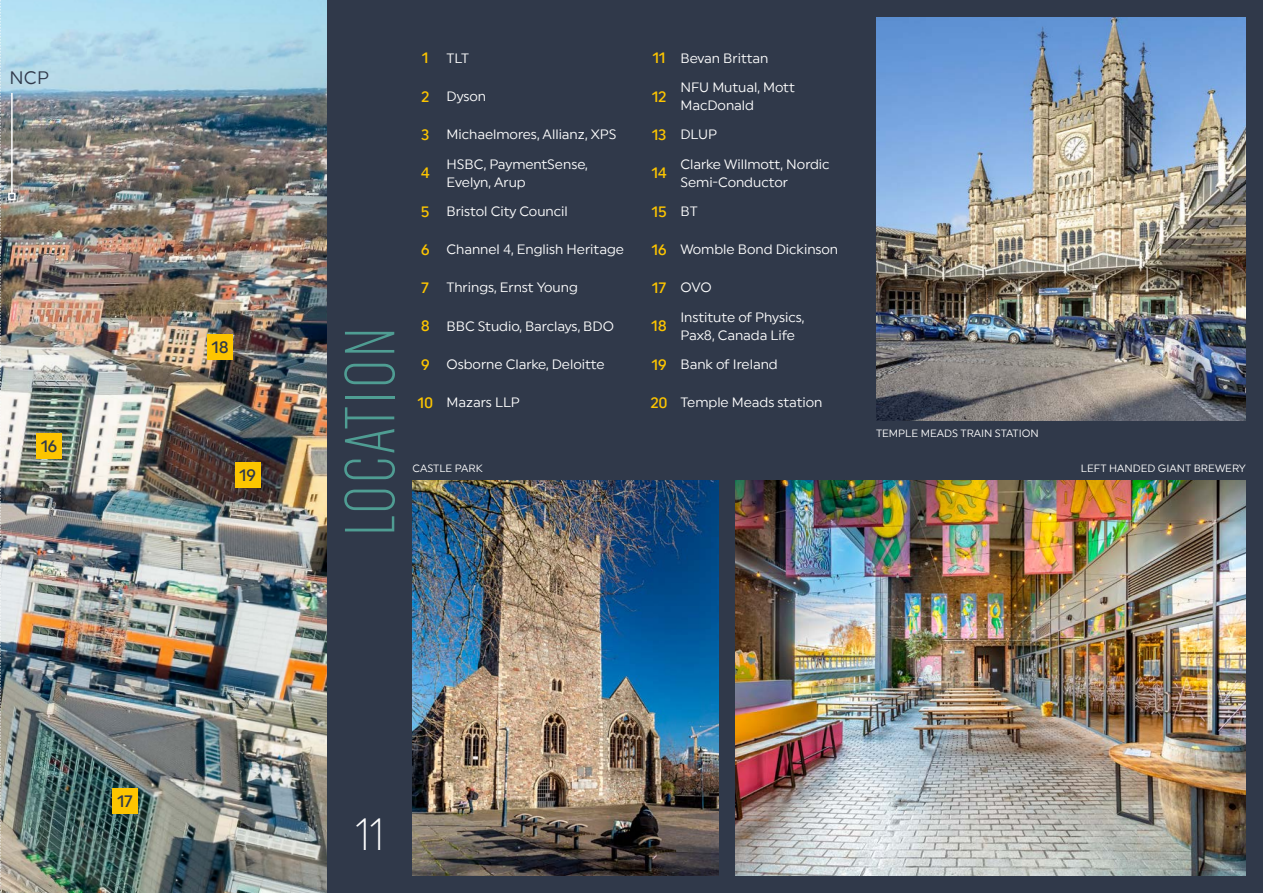
<style>
.page{position:relative;width:1263px;height:893px;background:#fff}
.page>*{position:absolute;margin:0;border:0;box-sizing:border-box;transform-origin:0 0}
.t1{font:300 extra-condensed 70.5px "Uniform";letter-spacing:.03em;color:#4f9d93}
.t2{font:300 extra-condensed 45px "Uniform";color:#fff}
.t3{font:18px "Uniform Regular 3";color:#30394a}
.t4{font:16.5px "Uniform Regular 4";letter-spacing:-.05em;color:#30394a}
.t5{font:15px "Uniform Regular 4";letter-spacing:-.035em;color:#fdc500}
.t6{font:13.5px/18px "Uniform Regular 3";color:#fff}
.t7{font:10.5px "Uniform Regular 3";letter-spacing:-.005em;color:#fff}
.s1{font-family:"Uniform Regular 4";font-size:15px;color:#fdc500}
.s2{font-family:"Uniform Regular 3";font-size:13.5px;color:#fff}
</style>
<div class="page">
<img style="left:1px;top:0;width:326px;height:893px">
<div style="left:327px;top:0;width:936px;height:893px;background:#30394a"></div>
<img style="left:736px;top:480px;width:510px;height:396px">
<img style="left:412px;top:480px;width:307px;height:396px">
<img style="left:876px;top:17px;width:370px;height:404px">
<div style="left:36px;top:433px;width:26px;height:25px;background:#fdc500"></div>
<div style="left:112px;top:788px;width:26px;height:25px;background:#fdc500"></div>
<div style="left:207px;top:335px;width:26px;height:25px;background:#fdc500"></div>
<div style="left:235px;top:463px;width:25px;height:25px;background:#fdc500"></div>
<svg style="left:0;top:0;width:1px;height:893px"></svg>
<hr style="left:11px;top:93px;width:2px;height:100px;background:#fff">
<div style="left:8px;top:193px;width:8px;height:7px;border:2px solid #fff"></div>
<h3 class="t3" style="left:9px;top:67px;width:41px">NCP</h3>
<p class="t4" style="left:41px;top:436px;width:19px">16</p>
<p class="t4" style="left:212px;top:338px;width:19px">18</p>
<p class="t4" style="left:239px;top:466px;width:19px">19</p>
<h1 class="t1" style="left:327px;top:536px;width:211px;rotate:-90deg">LOCATION</h1>
<p class="t6" style="left:422px;top:49px;width:49px"><span class="s1">1</span> TLT</p>
<p class="t6" style="left:421px;top:87px;width:67px"><span class="s1">2</span> Dyson</p>
<p class="t6" style="left:421px;top:125px;width:197px"><span class="s1">3</span> Michaelmores, Allianz, XPS</p>
<p class="t5" style="left:421px;top:164px;width:11px">4</p>
<p class="t6" style="left:446px;top:155px;width:143px">HSBC, PaymentSense,<br>Evelyn, Arup</p>
<p class="t6" style="left:421px;top:202px;width:148px"><span class="s1">5</span> Bristol City Council</p>
<p class="t6" style="left:421px;top:240px;width:205px"><span class="s1">6</span> Channel 4, English Heritage</p>
<p class="t6" style="left:421px;top:278px;width:158px"><span class="s1">7</span> Thrings, Ernst Young</p>
<p class="t6" style="left:421px;top:317px;width:195px"><span class="s1">8</span> BBC Studio, Barclays, BDO</p>
<p class="t6" style="left:421px;top:355px;width:186px"><span class="s1">9</span> Osborne Clarke, Deloitte</p>
<p class="t6" style="left:417px;top:393px;width:104px"><span class="s1">10</span> Mazars LLP</p>
<p class="t6" style="left:652px;top:49px;width:118px"><span class="s1">11</span> Bevan Brittan</p>
<p class="t5" style="left:652px;top:88px;width:16px">12</p>
<p class="t6" style="left:680px;top:78px;width:116px">NFU Mutual, Mott<br>MacDonald</p>
<p class="t6" style="left:652px;top:125px;width:67px"><span class="s1">13</span> DLUP</p>
<p class="t5" style="left:651px;top:164px;width:17px">14</p>
<p class="t6" style="left:680px;top:155px;width:151px">Clarke Willmott, Nordic<br>Semi-Conductor</p>
<p class="t5" style="left:651px;top:202px;width:48px">15 <span class="s2">BT</span></p>
<p class="t6" style="left:651px;top:240px;width:188px"><span class="s1">16</span> Womble Bond Dickinson</p>
<p class="t6" style="left:652px;top:278px;width:61px"><span class="s1">17</span> OVO</p>
<p class="t5" style="left:651px;top:317px;width:17px">18</p>
<p class="t6" style="left:680px;top:308px;width:125px">Institute of Physics,<br>Pax8, Canada Life</p>
<p class="t6" style="left:651px;top:355px;width:128px"><span class="s1">19</span> Bank of Ireland</p>
<p class="t6" style="left:650px;top:393px;width:173px"><span class="s1">20</span> Temple Meads station</p>
<p class="t7" style="left:876px;top:427px;width:164px">TEMPLE MEADS TRAIN STATION</p>
<p class="t7" style="left:412px;top:462px;width:72px">CASTLE PARK</p>
<p class="t7" style="left:1081px;top:462px;width:167px">LEFT HANDED GIANT BREWERY</p>
<p class="t4" style="left:117px;top:791px;width:17px">17</p>
<h2 class="t2" style="left:356px;top:808px;width:30px">11</h2>
</div>
